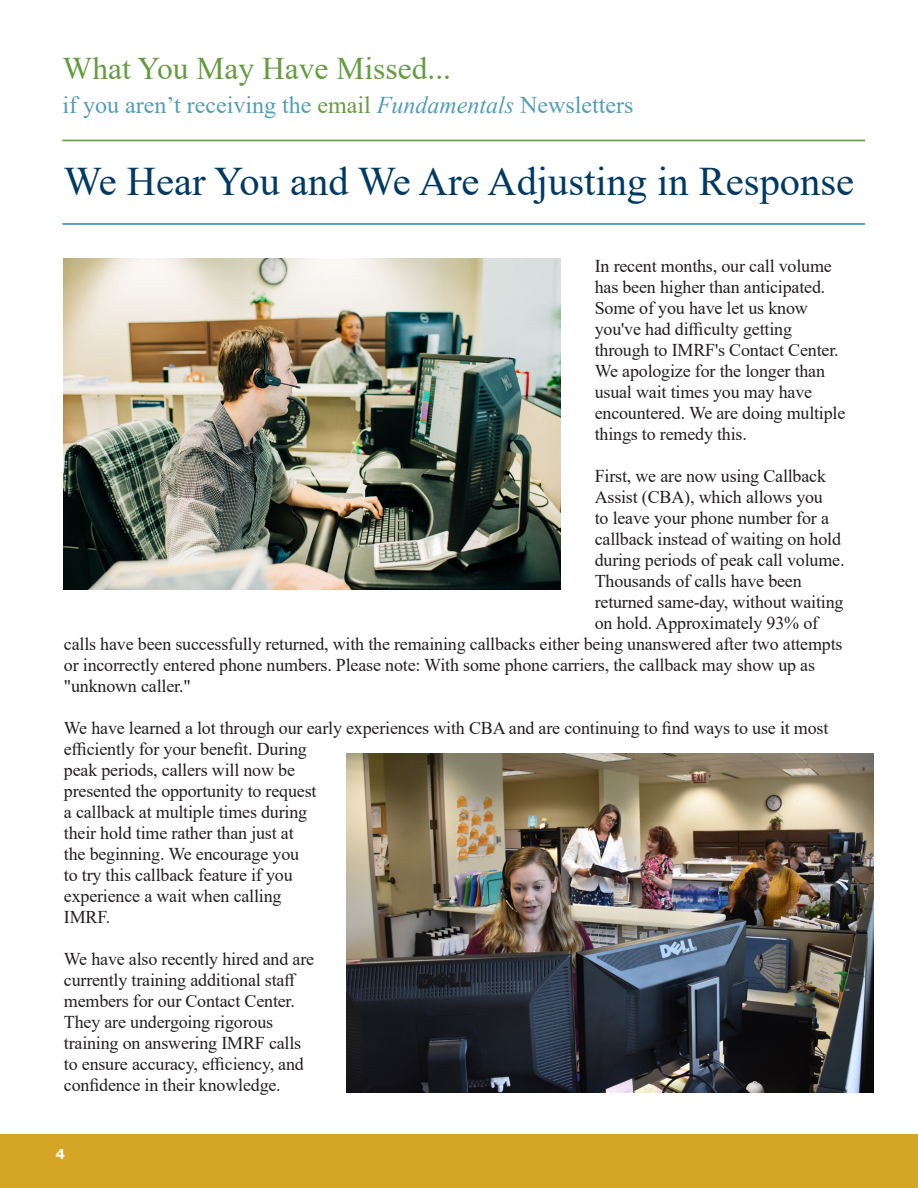
<style>
.page{position:relative;width:918px;height:1188px;background:#fff}
.page>*{position:absolute;margin:0;border:0;box-sizing:border-box;transform-origin:0 0}
.Headline_-_Page_1{font:40.5px "Times New Roman";color:#003a62}
.Headline_-_interior{font:31.5px "Times New Roman";color:#669c41}
.Headline_-_interior-2{font:24px "Times New Roman";color:#539db5}
.Subhead_-_Dark_Blue{font:18px/21px "Times New Roman";letter-spacing:-.01em;color:#231f20}
.t1{font:700 13.5px "Verdana";color:#fff}
.s1{color:#669c41}
.s2{font-style:italic}
</style>
<div class="page">
<div style="left:0;top:1134px;width:918px;height:54px;background:#d5a626"></div>
<hr style="left:63px;top:141px;width:802px;height:1px;background:#669c41">
<hr style="left:63px;top:140px;width:802px;height:1px;background:#669c41">
<hr style="left:63px;top:224px;width:802px;height:1px;background:#539db5">
<hr style="left:63px;top:223px;width:802px;height:1px;background:#539db5">
<img style="left:64px;top:258px;width:497px;height:331px">
<img style="left:346px;top:753px;width:527px;height:340px">
<p class="Headline_-_interior" style="left:63px;top:46px;width:390px">What You May Have Missed...</p>
<p class="Headline_-_interior-2" style="left:63px;top:88px;width:572px">if you aren’t receiving the <span class="s1">email</span> <span class="s2">Fundamentals</span> Newsletters</p>
<p class="Headline_-_Page_1" style="left:64px;top:153px;width:792px">We Hear You and We Are Adjusting in Response</p>
<p class="Subhead_-_Dark_Blue" style="left:595px;top:255px;width:252px">In recent months, our call volume has been higher than anticipated.<br>Some of you have let us know you've had difficulty getting through to IMRF's Contact Center.<br>We apologize for the longer than usual wait times you may have encountered. We are doing multiple things to remedy this.</p>
<p class="Subhead_-_Dark_Blue" style="left:595px;top:465px;width:233px">First, we are now using Callback</p>
<p class="Subhead_-_Dark_Blue" style="left:595px;top:486px;width:230px">Assist (CBA), which allows you</p>
<p class="Subhead_-_Dark_Blue" style="left:595px;top:507px;width:236px">to leave your phone number for a</p>
<p class="Subhead_-_Dark_Blue" style="left:595px;top:528px;width:248px">callback instead of waiting on hold</p>
<p class="Subhead_-_Dark_Blue" style="left:595px;top:549px;width:251px">during periods of peak call volume.</p>
<p class="Subhead_-_Dark_Blue" style="left:595px;top:570px;width:209px">Thousands of calls have been</p>
<p class="Subhead_-_Dark_Blue" style="left:595px;top:591px;width:250px">returned same-day, without waiting</p>
<p class="Subhead_-_Dark_Blue" style="left:595px;top:612px;width:225px">on hold. Approximately 93% of</p>
<p class="Subhead_-_Dark_Blue" style="left:64px;top:633px;width:780px">calls have been successfully returned, with the remaining callbacks either being unanswered after two attempts</p>
<p class="Subhead_-_Dark_Blue" style="left:64px;top:654px;width:753px">or incorrectly entered phone numbers. Please note: With some phone carriers, the callback may show up as</p>
<p class="Subhead_-_Dark_Blue" style="left:64px;top:675px;width:128px">"unknown caller."</p>
<p class="Subhead_-_Dark_Blue" style="left:64px;top:717px;width:766px">We have learned a lot through our early experiences with CBA and are continuing to find ways to use it most efficiently for your benefit. During<br>peak periods, callers will now be<br>presented the opportunity to request<br>a callback at multiple times during<br>their hold time rather than just at<br>the beginning. We encourage you<br>to try this callback feature if you<br>experience a wait when calling<br>IMRF.</p>
<p class="Subhead_-_Dark_Blue" style="left:64px;top:948px;width:252px">We have also recently hired and are currently training additional staff members for our Contact Center.<br>They are undergoing rigorous training on answering IMRF calls to ensure accuracy, efficiency, and confidence in their knowledge.</p>
<p class="t1" style="left:56px;top:1144px;width:11px">4</p>
</div>
